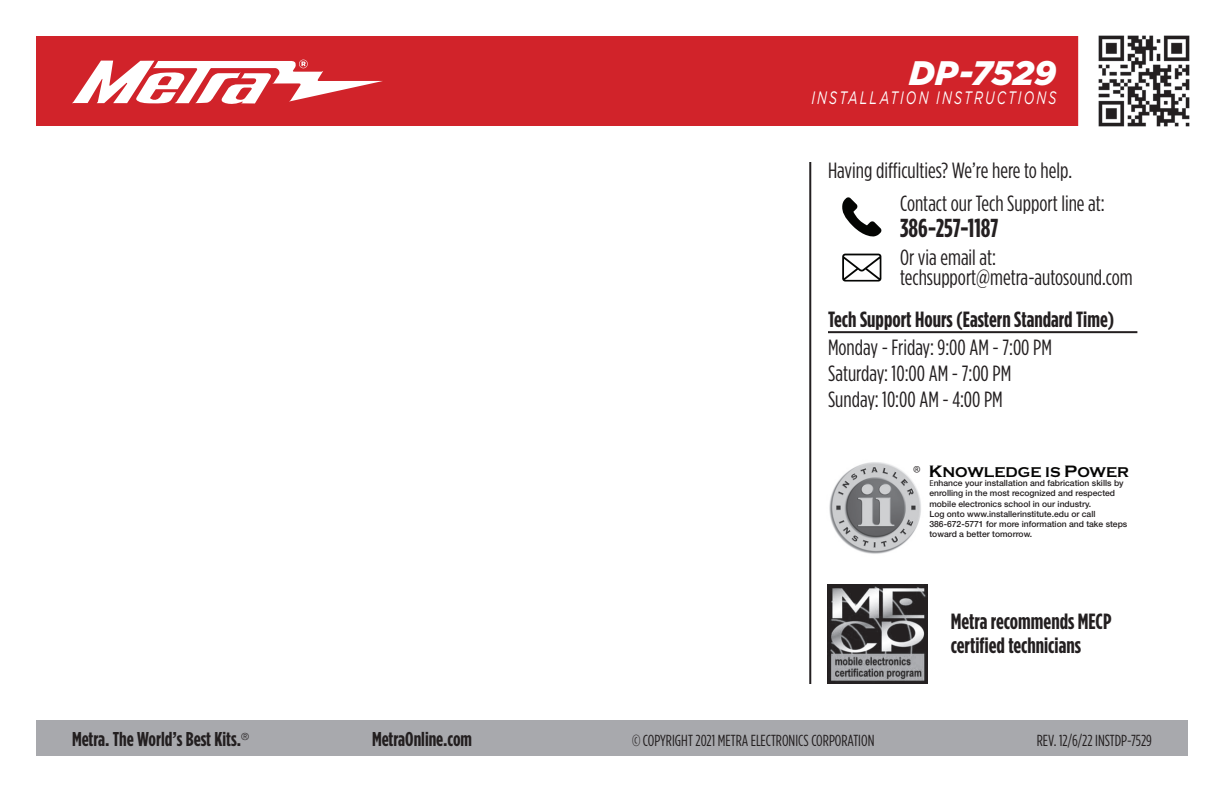
<style>
.page{position:relative;width:1224px;height:792px;background:#fff}
.page>*{position:absolute;margin:0;border:0;box-sizing:border-box;transform-origin:0 0}
.t1{font:italic 900 34px "Gotham";letter-spacing:.005em;color:#fff}
.t2{font:700 26px "Gotham Condensed";color:#231f20}
.t3{font:22px/26px "Gotham Condensed";color:#231f20}
.t4{font:700 22px/24px "Gotham Condensed";color:#231f20}
.t5{font:700 20px "Gotham Condensed";color:#231f20}
.t6{font:italic 18px "Gotham";letter-spacing:.165em;color:#fff;scale:.7 1}
.t7{font:16px "Gotham Condensed";color:#231f20}
.t8{font:700 14.6px "Copperplate Gothic";color:#050504}
.t9{font:14.6px "Myriad";color:#231f20}
.t10{font:500 8.6px/10.2px "Helvetica Neue";color:#231f20}
.s1{font-size:17.2px}
.s2{font-family:"Myriad";font-weight:400}
</style>
<div class="page">
<div style="left:36px;top:720px;width:1152px;height:36px;background:#a8a9ad"></div>
<hr style="left:809px;top:162px;width:2px;height:522px;background:#231f20">
<div style="left:36px;top:36px;width:1151px;height:90px;background:#d1232a"></div>
<div style="left:1079px;top:1px;width:120px;height:140px;background:#fff"></div>
<img style="left:1098px;top:35px;width:92px;height:92px">
<img style="left:829px;top:462px;width:92px;height:92px">
<img style="left:827px;top:584px;width:100px;height:100px">
<svg style="left:72px;top:60px;width:311px;height:44px"></svg>
<hr style="left:828px;top:331px;width:309px;height:2px;background:#231f20">
<svg style="left:842px;top:197px;width:39px;height:39px"></svg>
<svg style="left:842px;top:254px;width:39px;height:28px"></svg>
<h1 class="t1" style="left:909px;top:53px;width:149px">DP-7529</h1>
<h3 class="t6" style="left:811px;top:88px;width:352px">INSTALLATION INSTRUCTIONS</h3>
<h3 class="t3" style="left:900px;top:154px;width:206px;line-height:33px;text-indent:-72px">Having difficulties? We’re here to help.<br>Contact our Tech Support line at:</h3>
<h2 class="t2" style="left:900px;top:214px;width:100px">386-257-1187</h2>
<h3 class="t3" style="left:900px;top:247px;width:234px;line-height:20px">Or via email at: techsupport@metra-autosound.com</h3>
<h3 class="t4" style="left:828px;top:307px;width:288px">Tech Support Hours (Eastern Standard Time)</h3>
<h3 class="t3" style="left:828px;top:334px;width:225px">Monday - Friday: 9:00 AM - 7:00 PM<br>Saturday: 10:00 AM - 7:00 PM<br>Sunday: 10:00 AM - 4:00 PM</h3>
<h3 class="t9" style="left:913px;top:464px;width:9px">®</h3>
<h3 class="t8" style="left:929px;top:464px;width:202px"><span class="s1">K</span>NOWLEDGE IS <span class="s1">P</span>OWER</h3>
<p class="t10" style="left:929px;top:477px;width:199px"><span class="s2">E</span>nhance your installation and fabrication skills by enrolling in the most recognized and respected mobile electronics school in our industry.<br>Log onto www.installerinstitute.edu or call 386-672-5771 for more information and take steps toward a better tomorrow.</p>
<h3 class="t4" style="left:951px;top:609px;width:162px">Metra recommends MECP certified technicians</h3>
<h3 class="t5" style="left:72px;top:728px;width:179px">Metra. The World’s Best Kits.<sup>®</sup></h3>
<h3 class="t5" style="left:372px;top:728px;width:102px">MetraOnline.com</h3>
<h3 class="t7" style="left:632px;top:732px;width:244px">© COPYRIGHT 2021 METRA ELECTRONICS CORPORATION</h3>
<h3 class="t7" style="left:1037px;top:732px;width:117px">REV. 12/6/22 INSTDP-7529</h3>
</div>
